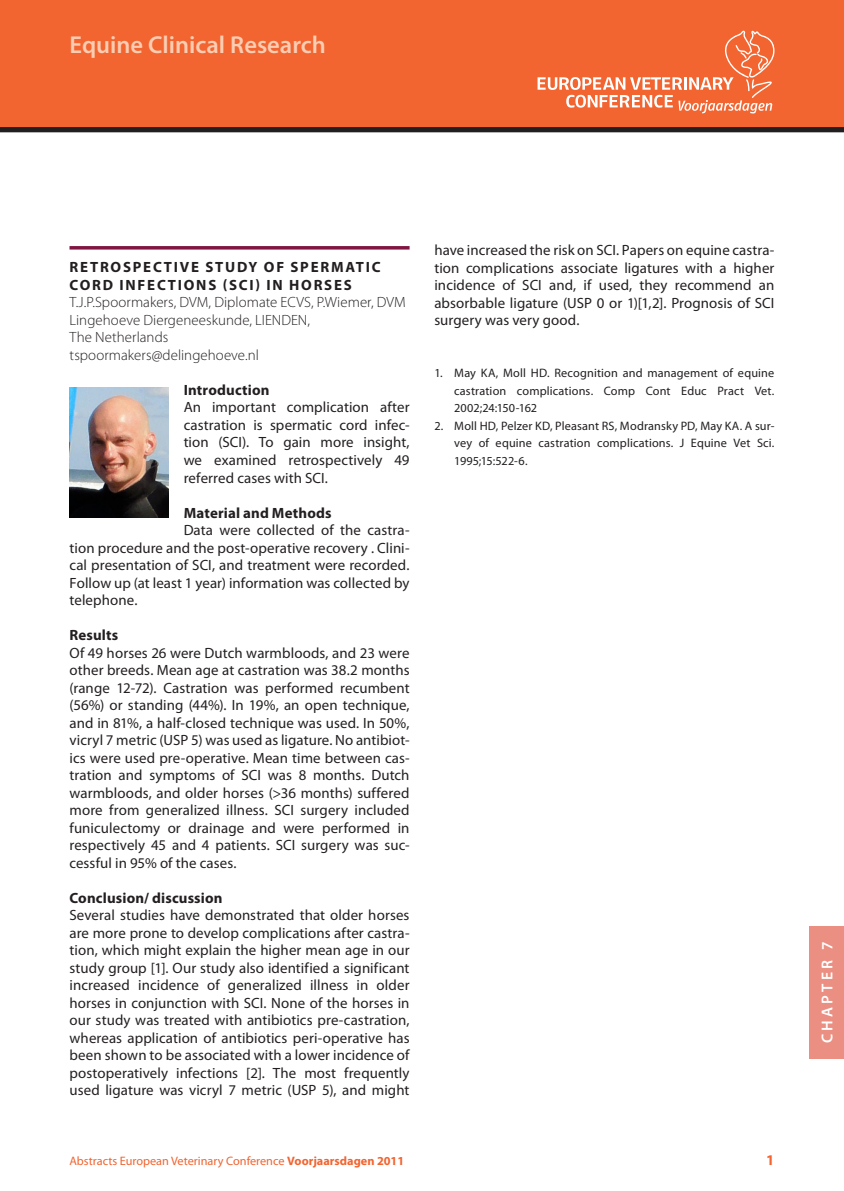
<style>
.page{position:relative;width:844px;height:1191px;background:#fff}
.page>*{position:absolute;margin:0;border:0;box-sizing:border-box;transform-origin:0 0}
.t1{font:600 24.5px "Myriad Pro";color:#fccdb2}
.t2{font:600 15.75px "Myriad Pro";letter-spacing:.2em;color:#fff}
.t3{font:14.88px/17.5px "Myriad Pro";letter-spacing:.005em;color:#231f20;text-align:justify}
.t4{font:300 14.88px/17.5px "Myriad Pro";letter-spacing:.005em;color:#231f20}
.t5{font:700 14.88px/17.5px "Myriad Pro";letter-spacing:.12em;color:#231f20}
.t6{font:700 14.88px "Myriad Pro";color:#f26430}
.t7{font:12.25px/17.5px "Myriad Pro";letter-spacing:.01em;color:#231f20;text-align:justify}
.t8{font:12.25px "Myriad Pro";color:#f26430}
.s1{font-weight:700}
</style>
<div class="page">
<div style="left:0;top:0;width:843px;height:127px;background:#f26430"></div>
<div style="left:0;top:127px;width:843px;height:5px;background:#231f20"></div>
<svg style="left:537px;top:31px;width:237px;height:82px"></svg>
<div style="left:809px;top:926px;width:34px;height:132px;background:#ea8f82"></div>
<hr style="left:69px;top:246px;width:340px;height:3px;background:#801542">
<img style="left:69px;top:387px;width:100px;height:130px">
<h1 class="t1" style="left:69px;top:30px;width:258px">Equine Clinical Research</h1>
<p class="t5" style="left:70px;top:258px;width:312px">Retrospective study of spermatic cord infections (SCI</p>
<p class="t5" style="left:255px;top:276px;width:98px">) in horses</p>
<p class="t4" style="left:69px;top:294px;width:337px">T.J.P.Spoormakers, DVM, Diplomate ECVS, P.Wiemer, DVM Lingehoeve Diergeneeskunde, LIENDEN,<br>The Netherlands<br>tspoormakers@delingehoeve.nl</p>
<p class="t5" style="left:184px;top:381px;width:87px">Introduction</p>
<p class="t3" style="left:184px;top:398px;width:227px">An important complication after castration is spermatic cord infec&shy;tion (SCI). To gain more insight, we examined retrospectively 49 referred cases with SCI.</p>
<p class="t5" style="left:184px;top:503px;width:149px">Material and Methods</p>
<p class="t3" style="left:69px;top:521px;width:341px;text-indent:114px">Data were collected of the castra&shy;tion procedure and the post-operative recovery . Clini&shy;cal presentation of SCI, and treatment were recorded.<br>Follow up (at least 1 year) information was collected by telephone.</p>
<p class="t5" style="left:69px;top:626px;width:50px">Results</p>
<p class="t3" style="left:69px;top:643px;width:341px">Of 49 horses 26 were Dutch warmbloods, and 23 were other breeds. Mean age at castration was 38.2 months (range 12-72). Castration was performed recumbent (56%) or standing (44%). In 19%, an open technique, and in 81%, a half-closed technique was used. In 50%, vicryl 7 metric (USP 5) was used as ligature. No antibiot&shy;ics were used pre-operative. Mean time between cas&shy;tration and symptoms of SCI was 8 months. Dutch warmbloods, and older horses (&gt;36 months) suffered more from generalized illness. SCI surgery included funiculectomy or drainage and were performed in respectively 45 and 4 patients. SCI surgery was suc&shy;cessful in 95% of the cases.</p>
<p class="t5" style="left:69px;top:888px;width:154px">Conclusion/ discussion</p>
<p class="t3" style="left:69px;top:906px;width:341px">Several studies have demonstrated that older horses are more prone to develop complications after castra&shy;tion, which might explain the higher mean age in our study group [1]. Our study also identified a significant increased incidence of generalized illness in older horses in conjunction with SCI. None of the horses in our study was treated with antibiotics pre-castration, whereas application of antibiotics peri-operative has been shown to be associated with a lower incidence of postoperatively infections [2]. The most frequently used ligature was vicryl 7 metric (USP 5), and might</p>
<p class="t3" style="left:434px;top:241px;width:341px">have increased the risk on SCI. Papers on equine castra&shy;tion complications associate ligatures with a higher incidence of SCI and, if used, they recommend an absorbable ligature (USP 0 or 1)[1,2]. Prognosis of SCI surgery was very good.</p>
<p class="t7" style="left:454px;top:364px;width:321px;text-indent:-20px">1. May KA, Moll HD. Recognition and management of equine castration complications. Comp Cont Educ Pract Vet.<br>2002;24:150-162</p>
<p class="t7" style="left:454px;top:417px;width:321px;text-indent:-20px">2. Moll HD, Pelzer KD, Pleasant RS, Modransky PD, May KA. A sur&shy;vey of equine castration complications. J Equine Vet Sci.<br>1995;15:522-6.</p>
<p class="t8" style="left:69px;top:1153px;width:336px">Abstracts European Veterinary Conference <span class="s1">Voorjaarsdagen 2011</span></p>
<p class="t6" style="left:766px;top:1150px;width:10px">1</p>
<p class="t2" style="left:817px;top:1043px;width:102px;rotate:-90deg">CHAPTER 7</p>
</div>
